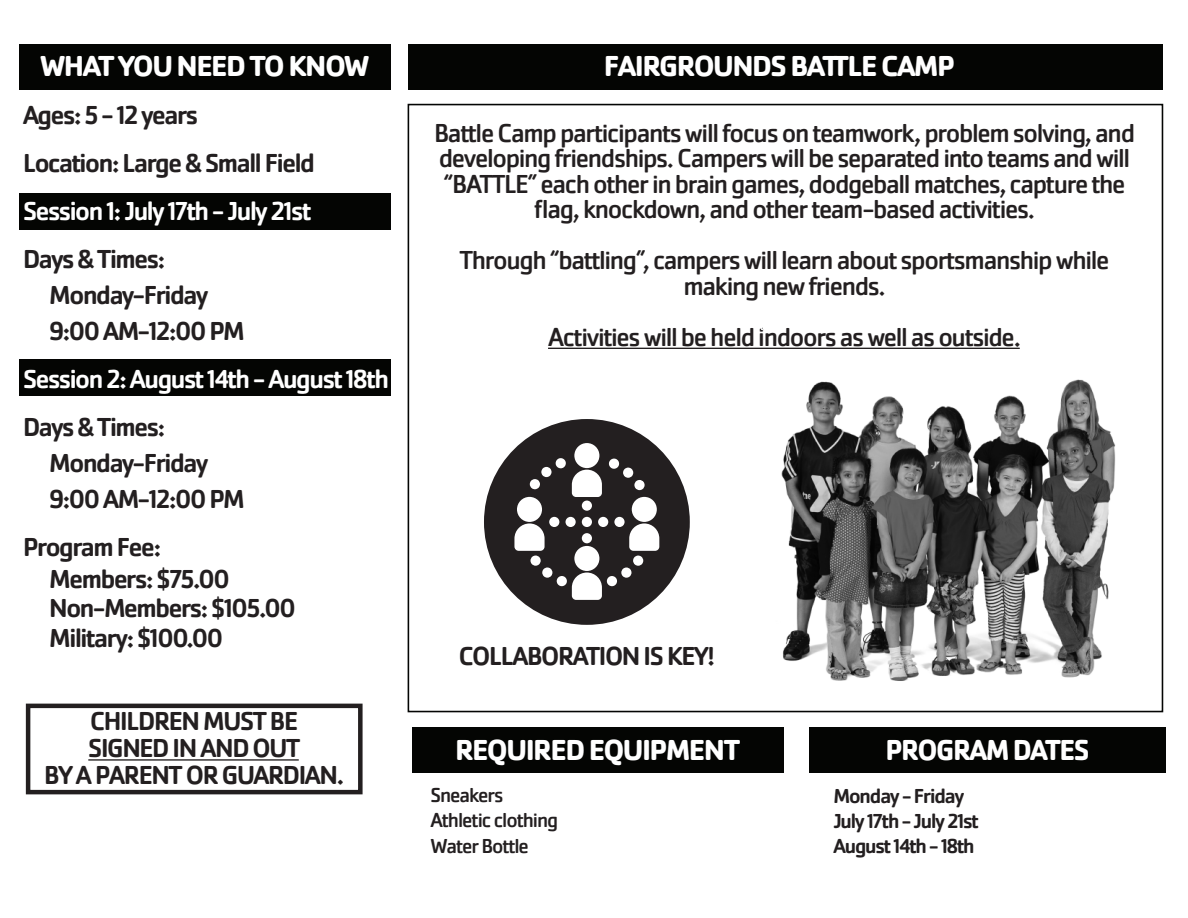
<style>
.page{position:relative;width:1188px;height:918px;background:#fff}
.page>*{position:absolute;margin:0;border:0;box-sizing:border-box;transform-origin:0 0}
.t1{font:700 30px "Cachet Pro";letter-spacing:-.05em;color:#fff}
.t2{font:700 30px "Cachet Pro";letter-spacing:-.05em;color:#fff;scale:.96 1}
.t3{font:27px/25.5px "Cachet Pro";letter-spacing:-.05em;color:#231f20;text-align:center}
.t4{font:500 27px/36px "Cachet Pro";letter-spacing:-.05em;color:#231f20}
.t5{font:500 27px "Cachet Pro";letter-spacing:-.05em;color:#fff}
.t6{font:500 21px/25.2px "Cachet Pro";letter-spacing:-.05em;color:#231f20}
.t7{font:21px/25.2px "Cachet Pro";letter-spacing:-.05em;color:#231f20}
</style>
<div class="page">
<div style="left:19px;top:193px;width:371px;height:37px;background:#040503"></div>
<div style="left:19px;top:359px;width:371px;height:37px;background:#040503"></div>
<div style="left:19px;top:44px;width:371px;height:45px;background:#040503"></div>
<div style="left:412px;top:728px;width:371px;height:45px;background:#040503"></div>
<div style="left:809px;top:728px;width:357px;height:45px;background:#040503"></div>
<div style="left:409px;top:44px;width:754px;height:45px;background:#040503"></div>
<hr style="left:548px;top:348px;width:472px;height:1px;background:#231f20">
<hr style="left:88px;top:759px;width:211px;height:2px;background:#231f20">
<div style="left:26px;top:704px;width:337px;height:90px;border:4px solid #231f20"></div>
<svg style="left:484px;top:419px;width:206px;height:206px"></svg>
<img style="left:781px;top:379px;width:335px;height:302px">
<p class="t1" style="left:40px;top:48px;width:331px">WHAT YOU NEED TO KNOW</p>
<p class="t4" style="left:23px;top:91px;width:293px;line-height:48px">Ages: 5 - 12 years<br>Location: Large &amp; Small Field</p>
<p class="t5" style="left:23px;top:195px;width:290px">Session 1: July 17th - July 21st</p>
<p class="t4" style="left:49px;top:241px;width:197px;text-indent:-26px">Days &amp; Times:<br>Monday-Friday<br>9:00 AM-12:00 PM</p>
<p class="t5" style="left:23px;top:363px;width:367px">Session 2: August 14th - August 18th</p>
<p class="t4" style="left:49px;top:409px;width:197px;text-indent:-26px">Days &amp; Times:<br>Monday-Friday<br>9:00 AM-12:00 PM</p>
<p class="t4" style="left:49px;top:532px;width:248px;line-height:30.5px;text-indent:-26px">Program Fee:<br>Members: $75.00<br>Non-Members: $105.00<br>Military: $100.00</p>
<p class="t4" style="left:44px;top:708px;width:301px;line-height:27px;text-align:center">CHILDREN MUST BE<br>SIGNED IN AND OUT<br>BY A PARENT OR GUARDIAN.</p>
<p class="t1" style="left:604px;top:48px;width:353px">FAIRGROUNDS BATTLE CAMP</p>
<p class="t3" style="left:434px;top:120px;width:703px">Battle Camp participants will focus on teamwork, problem solving, and developing friendships. Campers will be separated into teams and will “BATTLE” each other in brain games, dodgeball matches, capture the flag, knockdown, and other team-based activities.</p>
<p class="t3" style="left:460px;top:248px;width:652px">Through “battling”, campers will learn about sportsmanship while making new friends.</p>
<p class="t3" style="left:548px;top:324px;width:475px">Activities will be held indoors as well as outside.</p>
<p class="t4" style="left:459px;top:639px;width:257px">COLLABORATION IS KEY!</p>
<p class="t1" style="left:455px;top:731px;width:286px">REQUIRED EQUIPMENT</p>
<p class="t2" style="left:885px;top:731px;width:214px">PROGRAM DATES</p>
<p class="t7" style="left:431px;top:783px;width:129px">Sneakers<br>Athletic clothing<br>Water Bottle</p>
<p class="t6" style="left:833px;top:783px;width:147px">Monday - Friday<br>July 17th - July 21st<br>August 14th - 18th</p>
</div>
